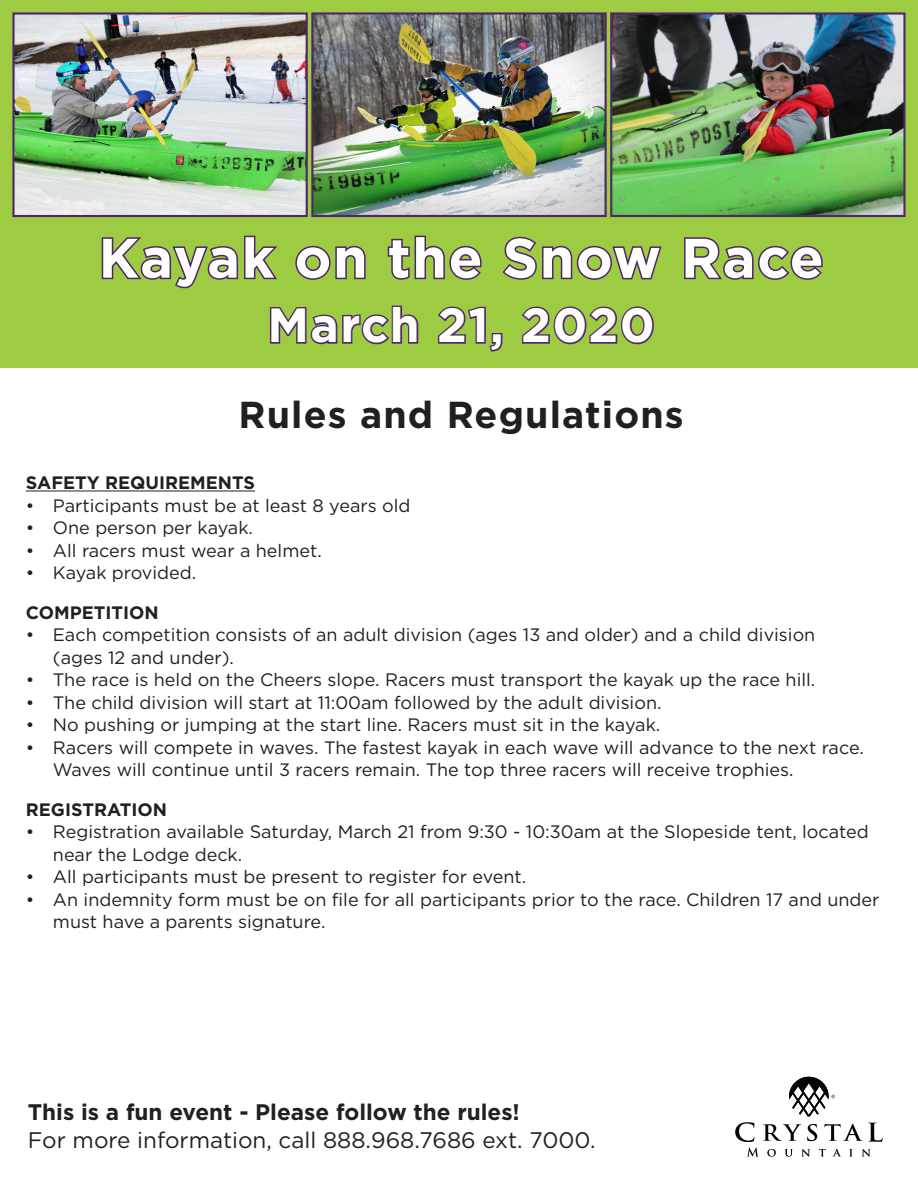
<style>
.page{position:relative;width:918px;height:1188px;background:#fff}
.page>*{position:absolute;margin:0;border:0;box-sizing:border-box;transform-origin:0 0}
.t1{font:700 55.5px "Gotham";letter-spacing:.03em;color:#fff}
.t2{font:700 48px "Gotham";letter-spacing:.03em;color:#fff}
.t3{font:700 37.5px "Gotham";letter-spacing:.03em;color:#231f20}
.t4{font:22.5px "Gotham";color:#231f20}
.t5{font:700 22.5px "Gotham";color:#231f20}
.t6{font:18px/22.5px "Gotham";color:#231f20}
.t7{font:700 18px "Gotham";color:#231f20}
</style>
<div class="page">
<div style="left:0;top:0;width:918px;height:367px;background:#9dcb42"></div>
<img style="left:613px;top:15px;width:290px;height:199px">
<div style="left:610px;top:12px;width:296px;height:205px;border:2px solid #4f256b"></div>
<img style="left:314px;top:15px;width:290px;height:199px">
<div style="left:311px;top:12px;width:296px;height:205px;border:2px solid #4f256b"></div>
<img style="left:15px;top:15px;width:290px;height:199px">
<div style="left:12px;top:12px;width:296px;height:205px;border:2px solid #4f256b"></div>
<hr style="left:26px;top:491px;width:229px;height:1px;background:#231f20">
<svg style="left:101px;top:235px;width:177px;height:54px"></svg>
<svg style="left:295px;top:245px;width:71px;height:35px"></svg>
<svg style="left:387px;top:235px;width:95px;height:45px"></svg>
<svg style="left:502px;top:236px;width:160px;height:44px"></svg>
<svg style="left:684px;top:237px;width:139px;height:43px"></svg>
<svg style="left:269px;top:305px;width:150px;height:40px"></svg>
<svg style="left:438px;top:306px;width:65px;height:46px"></svg>
<svg style="left:522px;top:306px;width:132px;height:39px"></svg>
<svg style="left:789px;top:1077px;width:46px;height:39px"></svg>
<svg style="left:735px;top:1122px;width:148px;height:35px"></svg>
<p class="t1" style="left:99px;top:221px;width:727px">Kayak on the Snow Race</p>
<p class="t2" style="left:267px;top:293px;width:389px">March 21, 2020</p>
<p class="t3" style="left:239px;top:390px;width:447px">Rules and Regulations</p>
<p class="t7" style="left:26px;top:471px;width:231px">SAFETY REQUIREMENTS</p>
<p class="t6" style="left:26px;top:494px;width:386px">• Participants must be at least 8 years old</p>
<p class="t6" style="left:26px;top:516px;width:229px">• One person per kayak.</p>
<p class="t6" style="left:26px;top:539px;width:297px">• All racers must wear a helmet.</p>
<p class="t6" style="left:26px;top:561px;width:172px">• Kayak provided.</p>
<p class="t7" style="left:26px;top:600px;width:134px">COMPETITION</p>
<p class="t6" style="left:53px;top:623px;width:764px;text-indent:-27px">• Each competition consists of an adult division (ages 13 and older) and a child division (ages 12 and under).</p>
<p class="t6" style="left:26px;top:668px;width:791px">• The race is held on the Cheers slope. Racers must transport the kayak up the race hill.</p>
<p class="t6" style="left:26px;top:691px;width:637px">• The child division will start at 11:00am followed by the adult division.</p>
<p class="t6" style="left:26px;top:713px;width:636px">• No pushing or jumping at the start line. Racers must sit in the kayak.</p>
<p class="t6" style="left:53px;top:736px;width:813px;text-indent:-27px">• Racers will compete in waves. The fastest kayak in each wave will advance to the next race.<br>Waves will continue until 3 racers remain. The top three racers will receive trophies.</p>
<p class="t7" style="left:26px;top:798px;width:142px">REGISTRATION</p>
<p class="t6" style="left:53px;top:820px;width:817px;text-indent:-27px">• Registration available Saturday, March 21 from 9:30 - 10:30am at the Slopeside tent, located near the Lodge deck.</p>
<p class="t6" style="left:26px;top:865px;width:502px">• All participants must be present to register for event.</p>
<p class="t6" style="left:53px;top:888px;width:828px;text-indent:-27px">• An indemnity form must be on file for all participants prior to the race. Children 17 and under must have a parents signature.</p>
<p class="t5" style="left:28px;top:1097px;width:494px">This is a fun event - Please follow the rules!</p>
<p class="t4" style="left:28px;top:1126px;width:569px">For more information, call 888.968.7686 ext. 7000.</p>
</div>
